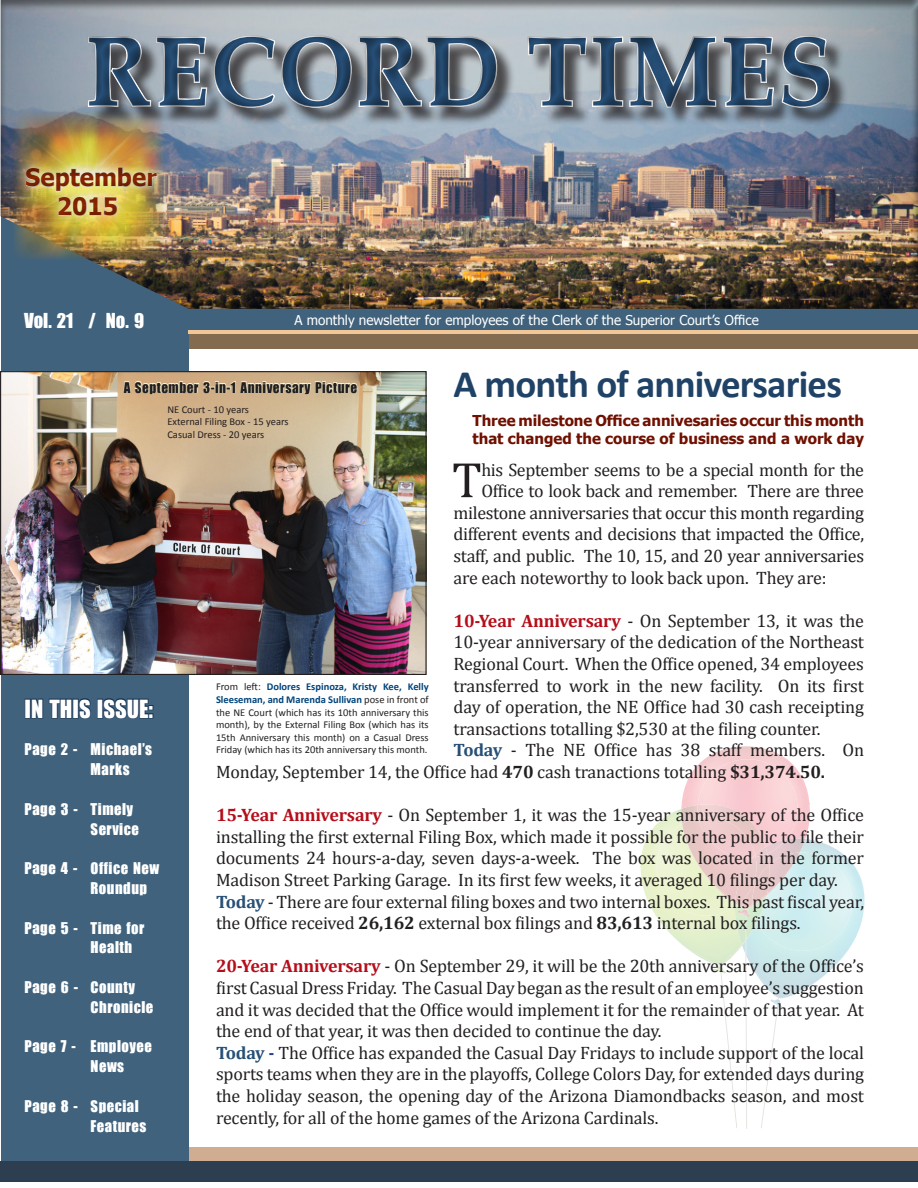
<style>
.page{position:relative;width:918px;height:1188px;background:#fff}
.page>*{position:absolute;margin:0;border:0;box-sizing:border-box;transform-origin:0 0}
.t1{font:700 99px "Book Antiqua";letter-spacing:.03em;color:#274f77;scale:.91 1}
.t2{font:50.4px "Cambria";color:#231f20}
.t3{font:700 39px "Calibri";letter-spacing:-.02em;color:#1f4266}
.t4{font:25.5px "Billboard";color:#fff}
.t5{font:700 24px/28.8px "Tahoma";color:#8e2800;text-align:center}
.t6{font:21px "Billboard";color:#fff}
.t7{font:18px/21.6px "Cambria";letter-spacing:-.01em;color:#231f20;text-align:justify}
.t8{font:16.5px/19.8px "Billboard";letter-spacing:.03em;color:#fff}
.t9{font:700 15px/18px "Tahoma";color:#6f1000}
.t10{font:15px "Billboard";letter-spacing:.03em;color:#231f20}
.t11{font:13.5px "Tahoma";color:#fff}
.t12{font:10.5px/12.6px "Calibri";color:#231f20;text-align:justify}
.s1{font-weight:700;color:#b50e1a}
.s2{font-weight:700;color:#274f77}
.s3{font-weight:700}
.s4{font-weight:700;color:#253f8e}
.s5{font-weight:700;color:#00447b}
</style>
<div class="page">
<div style="left:189px;top:309px;width:729px;height:21px;background:#40627c"></div>
<div style="left:1px;top:1161px;width:917px;height:20px;background:#2c3e50"></div>
<div style="left:188px;top:1148px;width:730px;height:13px;background:#d0ad91"></div>
<div style="left:189px;top:334px;width:729px;height:15px;background:#836b4f"></div>
<div style="left:1px;top:162px;width:188px;height:999px;background:#40627c"></div>
<div style="left:1px;top:0;width:917px;height:309px;background:#231f20;opacity:.5"></div>
<div style="left:25px;top:699px;width:6px;height:19px;border:2px solid #173353"></div>
<svg style="left:31px;top:698px;width:60px;height:21px"></svg>
<div style="left:97px;top:699px;width:6px;height:19px;border:2px solid #173353"></div>
<svg style="left:102px;top:698px;width:51px;height:21px"></svg>
<img style="left:2px;top:373px;width:423px;height:300px">
<div style="left:0;top:371px;width:427px;height:304px;border:1px solid #231f20"></div>
<img style="left:12px;top:112px;width:152px;height:148px">
<hr style="left:189px;top:330px;width:729px;height:4px;background:#f1c797">
<div style="left:10px;top:159px;width:162px;height:76px;background:#231f20;opacity:.5"></div>
<div style="left:72px;top:16px;width:774px;height:112px;background:#231f20;opacity:.5"></div>
<svg style="left:641px;top:746px;width:224px;height:382px"></svg>
<svg style="left:123px;top:377px;width:235px;height:22px;background:#dbc19a"></svg>
<h1 class="t1" style="left:86px;top:4px;width:823px">RECORD TIMES</h1>
<h3 class="t5" style="left:25px;top:162px;width:133px">September<br>2015</h3>
<p class="t6" style="left:24px;top:310px;width:122px">Vol. 21 / No. 9</p>
<p class="t11" style="left:294px;top:311px;width:466px">A monthly newsletter for employees of the Clerk of the Superior Court’s Office</p>
<p class="t10" style="left:124px;top:379px;width:235px">A September 3-in-1 Anniversary Picture</p>
<p class="t12" style="left:167px;top:403px;width:83px">NE Court - 10 years</p>
<p class="t12" style="left:167px;top:416px;width:123px">External Filing Box - 15 years</p>
<p class="t12" style="left:167px;top:428px;width:98px">Casual Dress - 20 years</p>
<p class="t3" style="left:454px;top:359px;width:390px">A month of anniversaries</p>
<p class="t9" style="left:472px;top:411px;width:393px">Three milestone Office annivesaries occur this month that changed the course of business and a work day</p>
<p class="t4" style="left:25px;top:695px;width:130px">IN THIS ISSUE:</p>
<p class="t8" style="left:25px;top:740px;width:129px">Page 2 - Michael’s</p>
<p class="t8" style="left:91px;top:760px;width:40px">Marks</p>
<p class="t8" style="left:25px;top:799px;width:110px">Page 3 - Timely</p>
<p class="t8" style="left:91px;top:819px;width:50px">Service</p>
<p class="t8" style="left:25px;top:859px;width:136px">Page 4 - Office New</p>
<p class="t8" style="left:91px;top:878px;width:58px">Roundup</p>
<p class="t8" style="left:91px;top:918px;width:55px;text-indent:-66px">Page 5 - Time for<br>Health</p>
<p class="t8" style="left:25px;top:977px;width:112px">Page 6 - County</p>
<p class="t8" style="left:91px;top:997px;width:64px">Chronicle</p>
<p class="t8" style="left:91px;top:1037px;width:63px;text-indent:-66px">Page 7 - Employee<br>News</p>
<p class="t8" style="left:25px;top:1096px;width:116px">Page 8 - Special</p>
<p class="t8" style="left:91px;top:1116px;width:57px">Features</p>
<p class="t2" style="left:452px;top:450px;width:31px">T</p>
<p class="t7" style="left:481px;top:459px;width:384px">his September seems to be a special month for the</p>
<p class="t7" style="left:481px;top:480px;width:384px">Office to look back and remember. There are three</p>
<p class="t7" style="left:454px;top:502px;width:412px">milestone anniversaries that occur this month regarding</p>
<p class="t7" style="left:454px;top:523px;width:412px">different events and decisions that impacted the Office,</p>
<p class="t7" style="left:454px;top:545px;width:412px">staff, and public. The 10, 15, and 20 year anniversaries</p>
<p class="t7" style="left:454px;top:567px;width:374px">are each noteworthy to look back upon. They are:</p>
<p class="t7" style="left:454px;top:610px;width:412px"><span class="s1">10-Year Anniversary</span> - On September 13, it was the 10-year anniversary of the dedication of the Northeast Regional Court. When the Office opened, 34 employees transferred to work in the new facility. On its first day of operation, the NE Office had 30 cash receipting transactions totalling $2,530 at the filing counter.</p>
<p class="t7" style="left:216px;top:739px;width:650px;text-indent:238px"><span class="s2">Today</span> - The NE Office has 38 staff members. On<br>Monday, September 14, the Office had <span class="s3">470</span> cash tranactions totalling <span class="s3">$31,374.50.</span></p>
<p class="t7" style="left:216px;top:804px;width:650px"><span class="s1">15-Year Anniversary</span> - On September 1, it was the 15-year anniversary of the Office installing the first external Filing Box, which made it possible for the public to file their documents 24 hours-a-day, seven days-a-week. The box was located in the former Madison Street Parking Garage. In its first few weeks, it averaged 10 filings per day.</p>
<p class="t7" style="left:216px;top:891px;width:650px"><span class="s2">Today</span> - There are four external filing boxes and two internal boxes. This past fiscal year, the Office received <span class="s3">26,162</span> external box filings and <span class="s3">83,613</span> internal box filings.</p>
<p class="t7" style="left:216px;top:955px;width:650px"><span class="s1">20-Year Anniversary</span> - On September 29, it will be the 20th anniversary of the Office’s first Casual Dress Friday. The Casual Day began as the result of an employee’s suggestion and it was decided that the Office would implement it for the remainder of that year. At the end of that year, it was then decided to continue the day.</p>
<p class="t7" style="left:216px;top:1042px;width:650px"><span class="s2">Today</span> <span class="s4">-</span> The Office has expanded the Casual Day Fridays to include support of the local sports teams when they are in the playoffs, College Colors Day, for extended days during the holiday season, the opening day of the Arizona Diamondbacks season, and most recently, for all of the home games of the Arizona Cardinals.</p>
<p class="t12" style="left:216px;top:681px;width:214px">From left: <span class="s5">Dolores Espinoza, Kristy Kee, Kelly Sleeseman, and Marenda Sullivan</span> pose in front of the NE Court (which has its 10th anniversary this month), by the External Filing Box (which has its 15th Anniversary this month) on a Casual Dress Friday (which has its 20th anniversary this month.</p>
</div>
